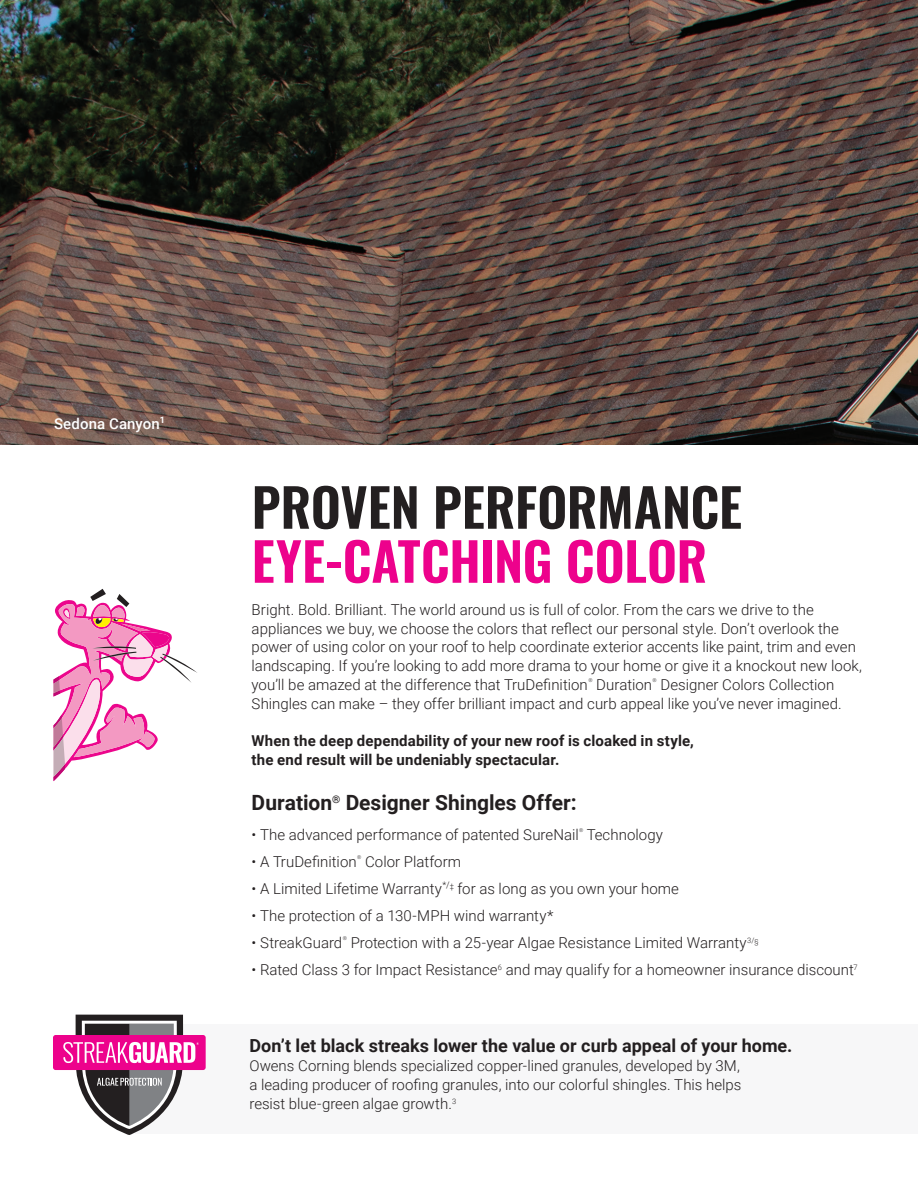
<style>
.page{position:relative;width:918px;height:1188px;background:#fff}
.page>*{position:absolute;margin:0;border:0;box-sizing:border-box;transform-origin:0 0}
.t1{font:600 52.5px/54px "Oswald";letter-spacing:-.005em;color:#231f20}
.Roboto_Subhead{font:700 21px "Roboto";color:#231f20}
.Roboto_Subhead-2{font:700 18px "Roboto";color:#231f20}
.t2{font:300 15px/18.8px "Roboto";color:#231f20}
.t3{font:700 15px/18.8px "Roboto";letter-spacing:.01em;color:#231f20}
.Cover_Title{font:500 15px "Roboto";letter-spacing:.01em;color:#fff}
.t4{font:300 5.25px "Roboto";color:#231f20}
.s1{color:#ed028c}
</style>
<div class="page">
<img style="left:0;top:0;width:918px;height:445px">
<div style="left:135px;top:1024px;width:783px;height:110px;background:#f7f7f8"></div>
<div style="left:53px;top:1035px;width:153px;height:35px;background:#ed028c;border-radius:3px"></div>
<svg style="left:63px;top:1015px;width:136px;height:120px"></svg>
<svg style="left:54px;top:589px;width:143px;height:192px"></svg>
<p class="Cover_Title" style="left:54px;top:413px;width:113px">Sedona Canyon<sup>1</sup></p>
<p class="t1" style="left:252px;top:484px;width:492px">PROVEN PERFORMANCE<br><span class="s1">EYE-CATCHING COLOR</span></p>
<p class="t2" style="left:252px;top:600px;width:612px">Bright. Bold. Brilliant. The world around us is full of color. From the cars we drive to the appliances we buy, we choose the colors that reflect our personal style. Don’t overlook the power of using color on your roof to help coordinate exterior accents like paint, trim and even landscaping. If you’re looking to add more drama to your home or give it a knockout new look, you’ll be amazed at the difference that TruDefinition</p>
<p class="t4" style="left:588px;top:676px;width:6px">®</p>
<p class="t2" style="left:596px;top:675px;width:57px">Duration</p>
<p class="t4" style="left:653px;top:676px;width:6px">®</p>
<p class="t2" style="left:252px;top:675px;width:592px;text-indent:409px">Designer Colors Collection<br>Shingles can make – they offer brilliant impact and curb appeal like you’ve never imagined.</p>
<p class="t3" style="left:252px;top:731px;width:444px">When the deep dependability of your new roof is cloaked in style, the end result will be undeniably spectacular.</p>
<p class="Roboto_Subhead" style="left:252px;top:788px;width:327px">Duration<sup>®</sup> Designer Shingles Offer:</p>
<p class="t2" style="left:252px;top:825px;width:329px">• The advanced performance of patented SureNail</p>
<p class="t4" style="left:579px;top:826px;width:6px">®</p>
<p class="t2" style="left:587px;top:825px;width:77px">Technology</p>
<p class="t2" style="left:252px;top:852px;width:107px">• A TruDefinition</p>
<p class="t4" style="left:357px;top:853px;width:6px">®</p>
<p class="t2" style="left:365px;top:852px;width:98px">Color Platform</p>
<p class="t2" style="left:252px;top:879px;width:429px">• A Limited Lifetime Warranty<sup>*/</sup><sup>‡</sup> for as long as you own your home</p>
<p class="t2" style="left:252px;top:906px;width:303px">• The protection of a 130-MPH wind warranty*</p>
<p class="t2" style="left:252px;top:933px;width:92px">• StreakGuard</p>
<p class="t4" style="left:343px;top:934px;width:6px">®</p>
<p class="t2" style="left:351px;top:933px;width:409px">Protection with a 25-year Algae Resistance Limited Warranty<sup>3/</sup><sup>§</sup></p>
<p class="t2" style="left:252px;top:960px;width:608px">• Rated Class 3 for Impact Resistance<sup>6</sup> and may qualify for a homeowner insurance discount<sup>7</sup></p>
<p class="Roboto_Subhead-2" style="left:249px;top:1033px;width:545px">Don’t let black streaks lower the value or curb appeal of your home.</p>
<p class="t2" style="left:249px;top:1056px;width:493px;text-align:justify">Owens Corning blends specialized copper-lined granules, developed by 3M, a leading producer of roofing granules, into our colorful shingles. This helps resist blue-green algae growth.<sup>3</sup></p>
</div>
